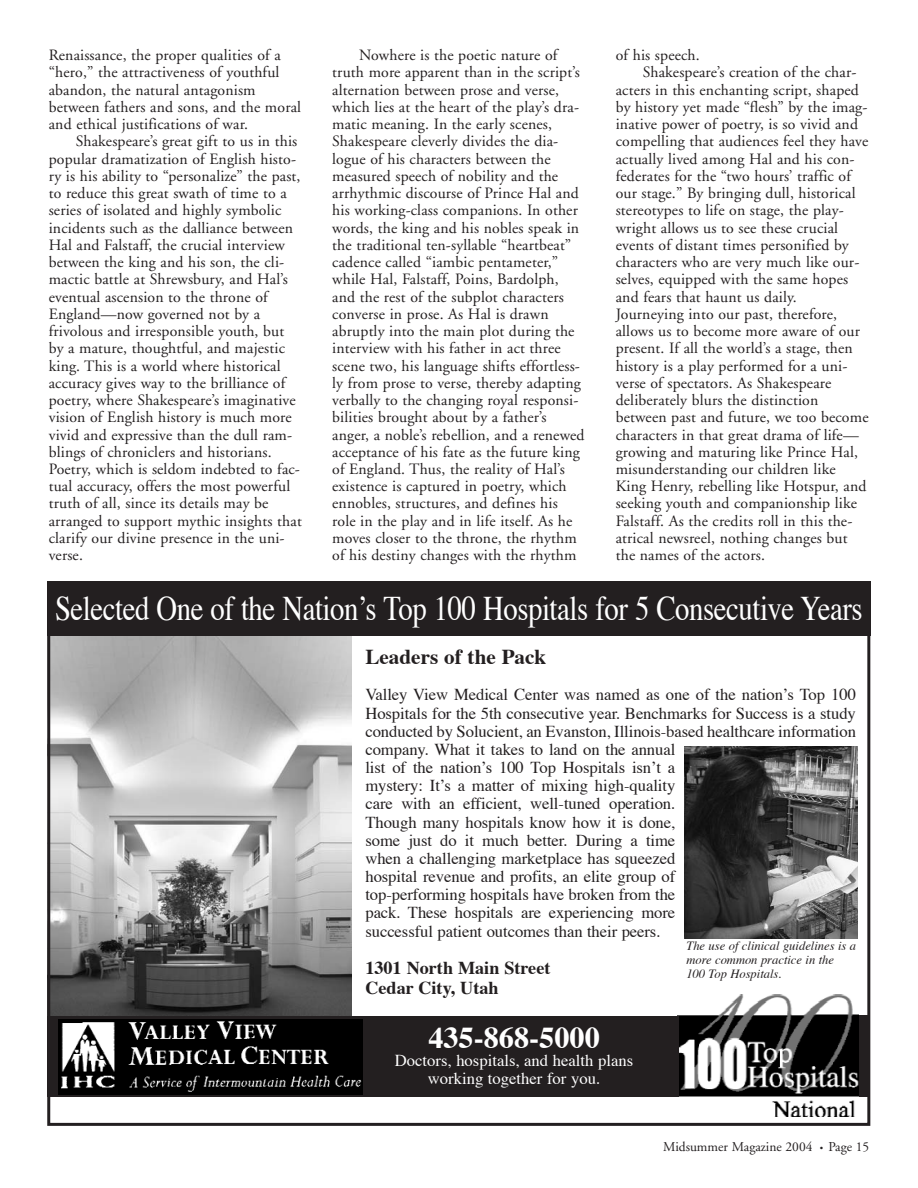
<style>
.page{position:relative;width:918px;height:1188px;background:#fff}
.page>*{position:absolute;margin:0;border:0;box-sizing:border-box;transform-origin:0 0}
.t1{font:34.5px "Times";letter-spacing:-.015em;color:#fff;scale:.83 1}
.t2{font:700 30.3px "Times";color:#fff}
.t3{font:700 21.15px "Times";color:#231f20}
.t4{font:700 18.15px/19.6px "Times";color:#231f20}
.t5{font:16.65px/18.1px "Times";letter-spacing:-.005em;color:#231f20}
.t6{font:16.65px/18.1px "Times";color:#fff;text-align:center}
.t7{font:15.75px/17.2px "Adobe Garamond";letter-spacing:.01em;color:#231f20}
.t8{font:13.5px "Adobe Garamond";color:#231f20}
.t9{font:italic 12.6px/14px "Times";color:#231f20}
.s1{font-size:9px}
</style>
<div class="page">
<img style="left:51px;top:636px;width:300px;height:380px">
<div style="left:47px;top:581px;width:823px;height:55px;background:#231f20"></div>
<div style="left:47px;top:1016px;width:631px;height:81px;background:#231f20"></div>
<div style="left:47px;top:581px;width:823px;height:545px;border:3px solid #231f20"></div>
<div style="left:856px;top:1015px;width:14px;height:82px;background:#231f20"></div>
<img style="left:58px;top:1020px;width:304px;height:74px">
<img style="left:678px;top:995px;width:181px;height:122px">
<div style="left:666px;top:1016px;width:13px;height:81px;background:#231f20"></div>
<img style="left:684px;top:747px;width:173px;height:192px">
<p class="t7" style="left:49px;top:48px;width:254px">Renaissance, the proper qualities of a “hero,” the attractiveness of youthful abandon, the natural antagonism between fathers and sons, and the moral and ethical justifications of war.</p>
<p class="t7" style="left:49px;top:134px;width:255px;text-indent:27px">Shakespeare’s great gift to us in this popular dramatization of English histo&shy;ry is his ability to “personalize” the past, to reduce this great swath of time to a series of isolated and highly symbolic incidents such as the dalliance between Hal and Falstaff, the crucial interview between the king and his son, the cli&shy;mactic battle at Shrewsbury, and Hal’s eventual ascension to the throne of England—now governed not by a frivolous and irresponsible youth, but by a mature, thoughtful, and majestic king. This is a world where historical accuracy gives way to the brilliance of poetry, where Shakespeare’s imaginative vision of English history is much more vivid and expressive than the dull ram&shy;blings of chroniclers and historians.<br>Poetry, which is seldom indebted to fac&shy;tual accuracy, offers the most powerful truth of all, since its details may be arranged to support mythic insights that clarify our divine presence in the uni&shy;verse.</p>
<p class="t7" style="left:332px;top:48px;width:254px;text-indent:27px">Nowhere is the poetic nature of truth more apparent than in the script’s alternation between prose and verse, which lies at the heart of the play’s dra&shy;matic meaning. In the early scenes, Shakespeare cleverly divides the dia&shy;logue of his characters between the measured speech of nobility and the arrhythmic discourse of Prince Hal and his working-class companions. In other words, the king and his nobles speak in the traditional ten-syllable “heartbeat” cadence called “iambic pentameter,” while Hal, Falstaff, Poins, Bardolph, and the rest of the subplot characters converse in prose. As Hal is drawn abruptly into the main plot during the interview with his father in act three scene two, his language shifts effortless&shy;ly from prose to verse, thereby adapting verbally to the changing royal responsi&shy;bilities brought about by a father’s anger, a noble’s rebellion, and a renewed acceptance of his fate as the future king of England. Thus, the reality of Hal’s existence is captured in poetry, which ennobles, structures, and defines his role in the play and in life itself. As he moves closer to the throne, the rhythm of his destiny changes with the rhythm</p>
<p class="t7" style="left:616px;top:48px;width:86px">of his speech.</p>
<p class="t7" style="left:643px;top:65px;width:215px">Shakespeare’s creation of the char-</p>
<p class="t7" style="left:616px;top:82px;width:245px">acters in this enchanting script, shaped</p>
<p class="t7" style="left:616px;top:100px;width:253px">by history yet made “flesh” by the imag-</p>
<p class="t7" style="left:616px;top:117px;width:244px">inative power of poetry, is so vivid and</p>
<p class="t7" style="left:616px;top:134px;width:254px">compelling that audiences feel they have</p>
<p class="t7" style="left:616px;top:151px;width:240px">actually lived among Hal and his con-</p>
<p class="t7" style="left:616px;top:169px;width:237px">federates for the “two hours’ traffic of</p>
<p class="t7" style="left:616px;top:186px;width:241px">our stage.” By bringing dull, historical</p>
<p class="t7" style="left:616px;top:203px;width:230px">stereotypes to life on stage, the play-</p>
<p class="t7" style="left:616px;top:220px;width:224px">wright allows us to see these crucial</p>
<p class="t7" style="left:616px;top:238px;width:235px">events of distant times personified by</p>
<p class="t7" style="left:616px;top:255px;width:245px">characters who are very much like our-</p>
<p class="t7" style="left:616px;top:272px;width:234px">selves, equipped with the same hopes</p>
<p class="t7" style="left:616px;top:289px;width:183px">and fears that haunt us daily.</p>
<p class="t7" style="left:616px;top:307px;width:223px">Journeying into our past, therefore,</p>
<p class="t7" style="left:616px;top:324px;width:246px">allows us to become more aware of our</p>
<p class="t7" style="left:616px;top:341px;width:239px">present. If all the world’s a stage, then</p>
<p class="t7" style="left:616px;top:358px;width:233px">history is a play performed for a uni-</p>
<p class="t7" style="left:616px;top:376px;width:217px">verse of spectators. As Shakespeare</p>
<p class="t7" style="left:616px;top:393px;width:204px">deliberately blurs the distinction</p>
<p class="t7" style="left:616px;top:410px;width:254px">between past and future, we too become</p>
<p class="t7" style="left:616px;top:427px;width:245px">characters in that great drama of life—</p>
<p class="t7" style="left:616px;top:445px;width:244px">growing and maturing like Prince Hal,</p>
<p class="t7" style="left:616px;top:462px;width:222px">misunderstanding our children like</p>
<p class="t7" style="left:616px;top:479px;width:252px">King Henry, rebelling like Hotspur, and</p>
<p class="t7" style="left:616px;top:496px;width:243px">seeking youth and companionship like</p>
<p class="t7" style="left:616px;top:514px;width:238px">Falstaff. As the credits roll in this the-</p>
<p class="t7" style="left:616px;top:531px;width:233px">atrical newsreel, nothing changes but</p>
<p class="t7" style="left:616px;top:548px;width:151px">the names of the actors.</p>
<h1 class="t1" style="left:55px;top:594px;width:975px">Selected One of the Nation’s Top 100 Hospitals for 5 Consecutive Years</h1>
<h3 class="t3" style="left:365px;top:648px;width:182px">Leaders of the Pack</h3>
<p class="t5" style="left:365px;top:687px;width:492px">Valley View Medical Center was named as one of the nation’s Top 100<br>Hospitals for the 5th consecutive year. Benchmarks for Success is a study conducted by Solucient, an Evanston, Illinois-based healthcare information company. What it takes to land on the annual<br>list of the nation’s 100 Top Hospitals isn’t a<br>mystery: It’s a matter of mixing high-quality<br>care with an efficient, well-tuned operation.<br>Though many hospitals know how it is done,<br>some just do it much better. During a time<br>when a challenging marketplace has squeezed<br>hospital revenue and profits, an elite group of<br>top-performing hospitals have broken from the<br>pack. These hospitals are experiencing more<br>successful patient outcomes than their peers.</p>
<p class="t4" style="left:365px;top:960px;width:187px">1301 North Main Street<br>Cedar City, Utah</p>
<h2 class="t2" style="left:428px;top:1025px;width:173px">435-868-5000</h2>
<p class="t6" style="left:395px;top:1053px;width:240px">Doctors, hospitals, and health plans working together for you.</p>
<p class="t9" style="left:686px;top:940px;width:171px">The use of clinical guidelines is a more common practice in the<br>100 Top Hospitals.</p>
<p class="t8" style="left:663px;top:1142px;width:208px">Midsummer Magazine 2004 <span class="s1">•</span> Page 15</p>
</div>
